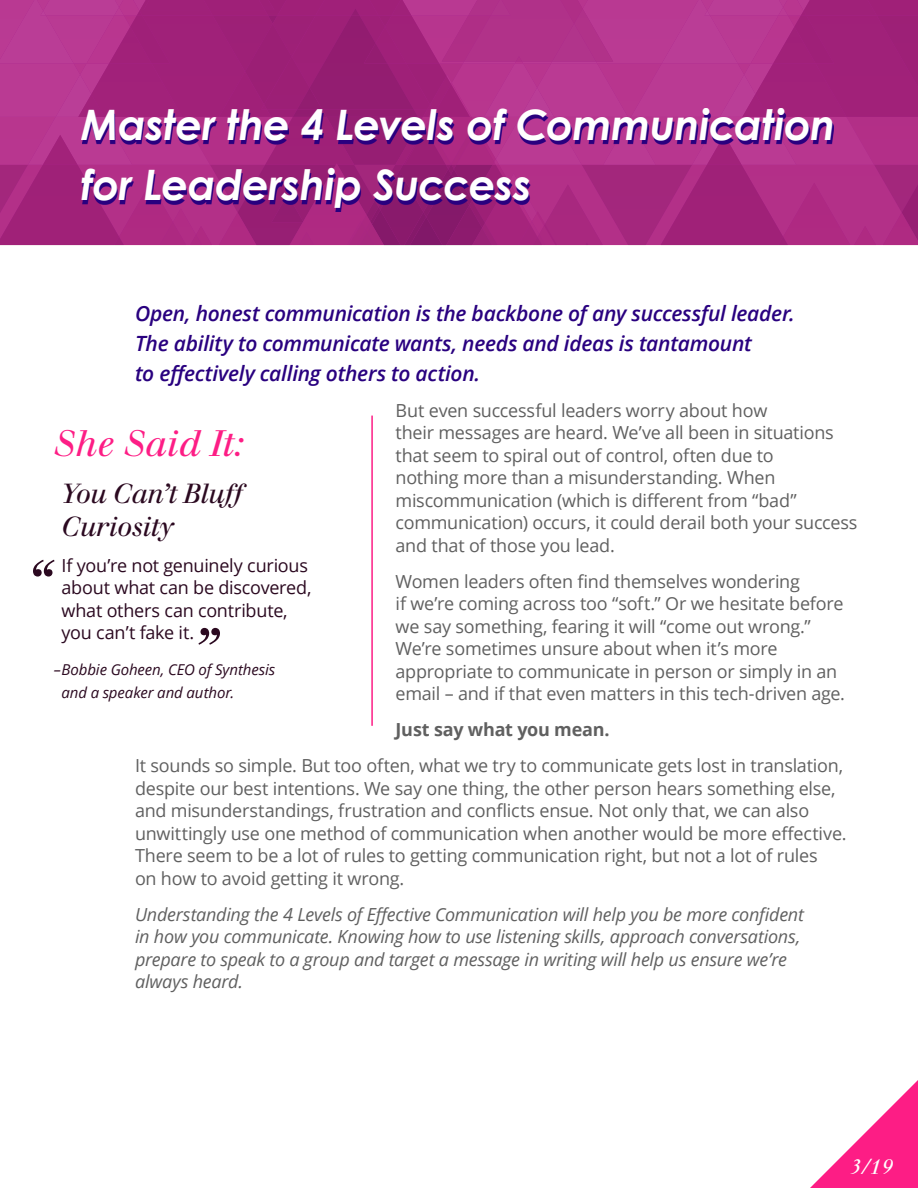
<style>
.page{position:relative;width:918px;height:1188px;background:#fff}
.page>*{position:absolute;margin:0;border:0;box-sizing:border-box;transform-origin:0 0}
.t1{font:italic 700 42px/60px "Century Gothic";letter-spacing:-.015em;color:#fff}
.Paragraph_Style_1{font:italic 36px "Justus";letter-spacing:-.01em;color:#fd1d85}
.Paragraph_Style_1-2{font:italic 27px/33px "Justus";letter-spacing:-.02em;color:#2b0920}
.t2{font:italic 600 21px/30px "Open Sans";letter-spacing:-.015em;color:#29007f}
.t3{font:italic 21px "Justus";color:#fff}
.t4{font:18px/22.5px "Open Sans";letter-spacing:-.015em;color:#606060}
.t5{font:italic 18px/22.5px "Open Sans";letter-spacing:-.015em;color:#606060}
.Paragraph_Style_1-3{font:18px/22.5px "Open Sans";letter-spacing:-.015em;color:#2b0920}
.t6{font:700 18px "Open Sans";letter-spacing:-.015em;color:#606060}
.Paragraph_Style_1-4{font:italic 15px/22.5px "Open Sans";letter-spacing:-.005em;color:#2b0920}
</style>
<div class="page">
<svg style="left:810px;top:1080px;width:108px;height:108px"></svg>
<svg style="left:0;top:0;width:918px;height:245px;background:#a92a82"></svg>
<svg style="left:82px;top:112px;width:752px;height:100px;background:#912382"></svg>
<hr style="left:371px;top:416px;width:2px;height:310px;background:#fd1d85">
<svg style="left:33px;top:560px;width:21px;height:17px"></svg>
<svg style="left:199px;top:628px;width:21px;height:17px"></svg>
<h1 class="t1" style="left:81px;top:93px;width:756px">Master the 4 Levels of Communication for Leadership Success</h1>
<p class="t2" style="left:135px;top:298px;width:661px">Open, honest communication is the backbone of any successful leader.<br>The ability to communicate wants, needs and ideas is tantamount<br>to effectively calling others to action.</p>
<p class="t4" style="left:396px;top:398px;width:463px">But even successful leaders worry about how<br>their messages are heard. We’ve all been in situations that seem to spiral out of control, often due to<br>nothing more than a misunderstanding. When miscommunication (which is different from “bad” communication) occurs, it could derail both your success and that of those you lead.</p>
<p class="t4" style="left:396px;top:569px;width:451px">Women leaders often find themselves wondering<br>if we’re coming across too “soft.” Or we hesitate before we say something, fearing it will “come out wrong.” We’re sometimes unsure about when it’s more appropriate to communicate in person or simply in an email – and if that even matters in this tech-driven age.</p>
<p class="t6" style="left:396px;top:717px;width:216px">Just say what you mean.</p>
<p class="t4" style="left:135px;top:754px;width:713px">It sounds so simple. But too often, what we try to communicate gets lost in translation, despite our best intentions. We say one thing, the other person hears something else, and misunderstandings, frustration and conflicts ensue. Not only that, we can also unwittingly use one method of communication when another would be more effective.<br>There seem to be a lot of rules to getting communication right, but not a lot of rules<br>on how to avoid getting it wrong.</p>
<p class="t5" style="left:135px;top:902px;width:670px">Understanding the 4 Levels of Effective Communication will help you be more confident in how you communicate. Knowing how to use listening skills, approach conversations, prepare to speak to a group and target a message in writing will help us ensure we’re always heard.</p>
<p class="Paragraph_Style_1" style="left:54px;top:422px;width:192px">She Said It:</p>
<p class="Paragraph_Style_1-2" style="left:61px;top:477px;width:182px">You Can’t Bluff<br>Curiosity</p>
<p class="Paragraph_Style_1-3" style="left:61px;top:553px;width:252px">If you’re not genuinely curious about what can be discovered, what others can contribute, you can’t fake it.</p>
<p class="Paragraph_Style_1-4" style="left:61px;top:658px;width:215px;text-indent:-7px">–Bobbie Goheen, CEO of Synthesis and a speaker and author.</p>
<p class="t3" style="left:851px;top:1154px;width:44px">3/19</p>
</div>
